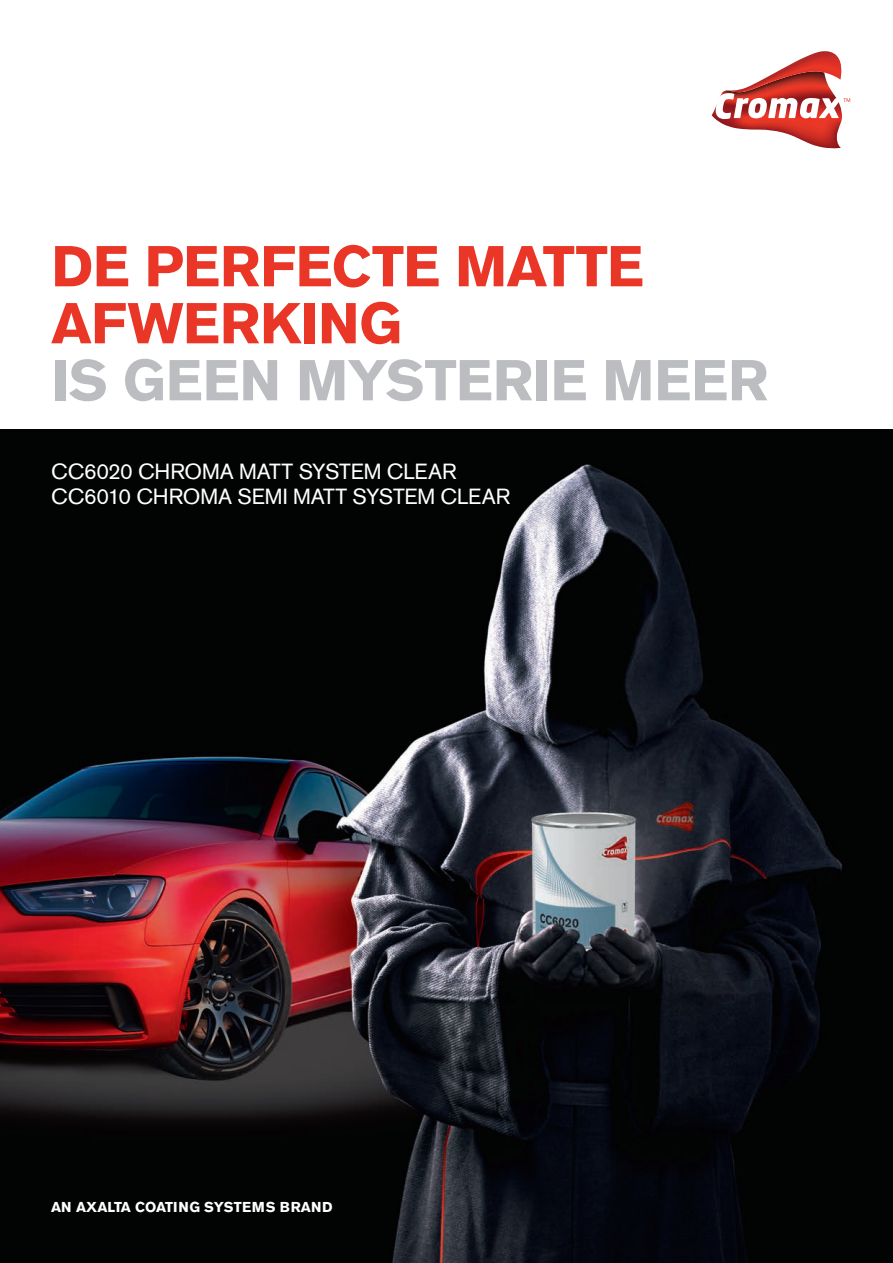
<style>
.page{position:relative;width:893px;height:1263px;background:#fff}
.page>*{position:absolute;margin:0;border:0;box-sizing:border-box;transform-origin:0 0}
.t1{font:700 57px/57px "Akzidenz Grotesk Pro";letter-spacing:-.005em;color:#ea3626}
.t2{font:700 57px "Akzidenz Grotesk Pro";color:#bcbdc0}
.t3{font:21.75px/24.8px "Akzidenz Grotesk Pro";letter-spacing:-.01em;color:#fff}
.t4{font:700 13.5px "Akzidenz Grotesk Pro";letter-spacing:.01em;color:#fff}
</style>
<div class="page">
<img style="left:0;top:429px;width:893px;height:834px">
<svg style="left:712px;top:51px;width:138px;height:97px"></svg>
<h1 class="t1" style="left:51px;top:237px;width:594px">DE PERFECTE MATTE<br>AFWERKING</h1>
<h1 class="t2" style="left:51px;top:343px;width:719px">IS GEEN MYSTERIE MEER</h1>
<p class="t3" style="left:51px;top:459px;width:461px">CC6020 CHROMA MATT SYSTEM CLEAR<br>CC6010 CHROMA SEMI MATT SYSTEM CLEAR</p>
<p class="t4" style="left:51px;top:1198px;width:268px">AN AXALTA COATING SYSTEMS BRAND</p>
</div>
